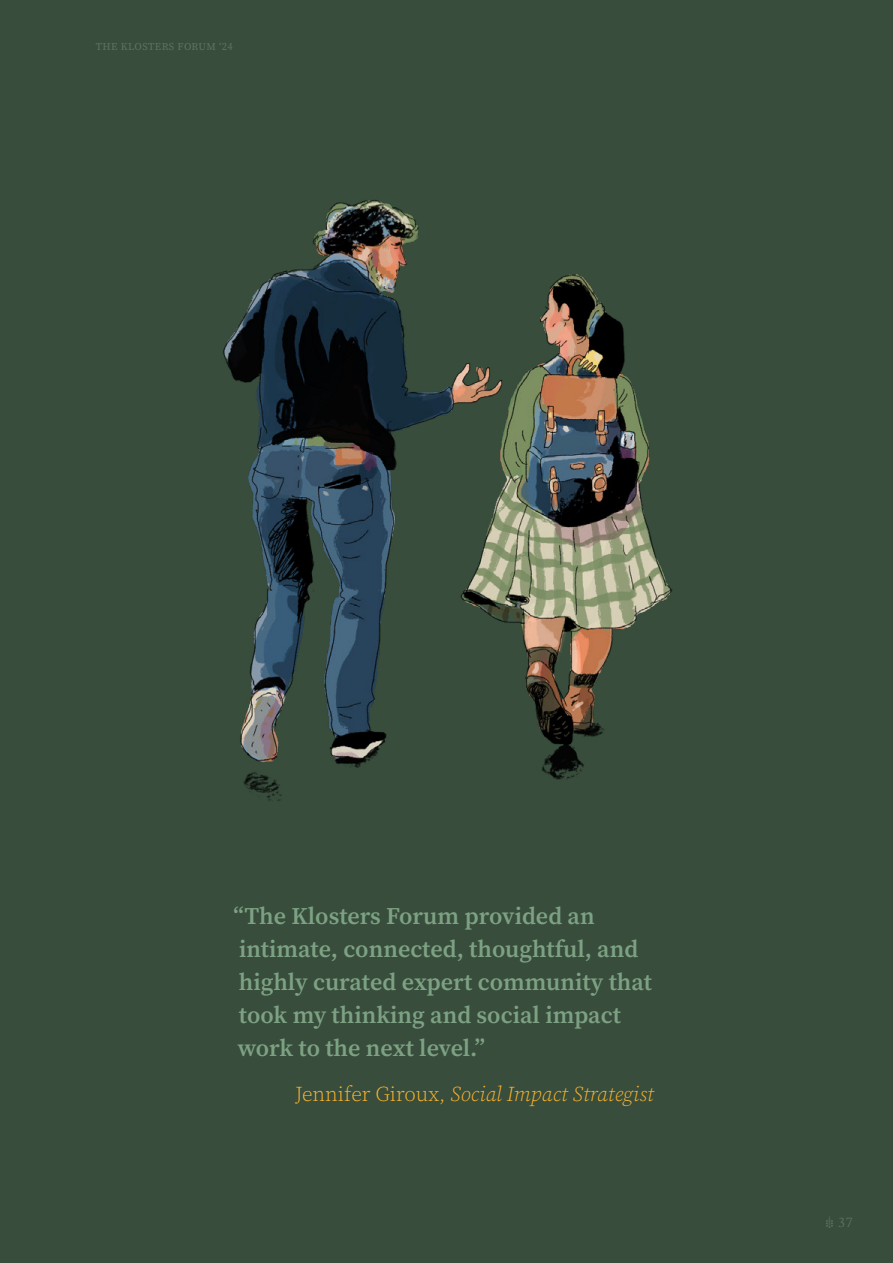
<style>
.page{position:relative;width:893px;height:1263px;background:#384d3c}
.page>*{position:absolute;margin:0;border:0;box-sizing:border-box;transform-origin:0 0}
.t1{font:600 24px/33px "Source Serif 4";color:#7da183}
.t2{font:italic 300 21px "Source Serif 4";color:#fcb42d}
.t3{font:13.5px "Odile";color:#607163}
.t4{font:10.5px "Source Serif 4";letter-spacing:.035em;color:#607163}
.s1{font-style:normal}
</style>
<div class="page">
<img style="left:223px;top:200px;width:450px;height:601px">
<p class="t4" style="left:96px;top:39px;width:138px">THE KLOSTERS FORUM ‘24</p>
<p class="t1" style="left:233px;top:899px;width:420px">“The Klosters Forum provided an intimate, connected, thoughtful, and highly curated expert community that took my thinking and social impact work to the next level.”</p>
<p class="t2" style="left:295px;top:1080px;width:360px"><span class="s1">Jennifer Giroux,</span> Social Impact Strategist</p>
<p class="t3" style="left:838px;top:1213px;width:16px">37</p>
</div>
